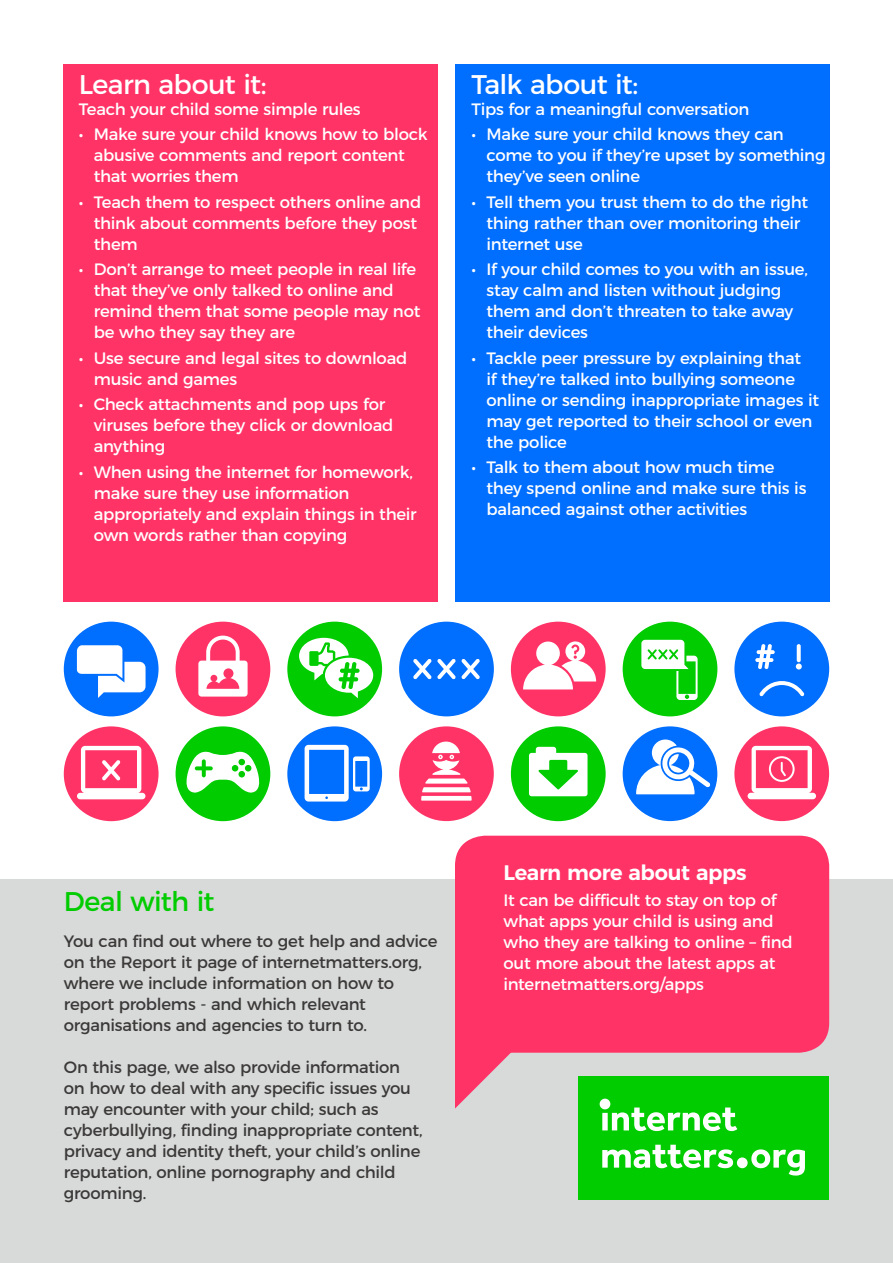
<style>
.page{position:relative;width:893px;height:1263px;background:#fff}
.page>*{position:absolute;margin:0;border:0;box-sizing:border-box;transform-origin:0 0}
.t1{font:27px "Montserrat";letter-spacing:-.025em;color:#fff}
.t2{font:27px "Montserrat";letter-spacing:-.025em;color:#0c0}
.t3{font:600 21px "Montserrat";letter-spacing:-.015em;color:#fff}
.t4{font:16.5px/21px "Montserrat";letter-spacing:-.015em;color:#fff}
.t5{font:16.5px/21px "Montserrat";letter-spacing:-.015em;color:#3b3a39}
</style>
<div class="page">
<div style="left:64px;top:64px;width:374px;height:538px;background:#f36"></div>
<div style="left:0;top:879px;width:893px;height:384px;background:#d8d9d9"></div>
<div style="left:455px;top:64px;width:374px;height:538px;background:#006eff"></div>
<div style="left:578px;top:1076px;width:251px;height:123px;background:#0c0"></div>
<svg style="left:600px;top:1098px;width:205px;height:77px"></svg>
<svg style="left:64px;top:622px;width:95px;height:94px"></svg>
<svg style="left:176px;top:622px;width:94px;height:94px"></svg>
<svg style="left:287px;top:622px;width:95px;height:94px"></svg>
<svg style="left:399px;top:622px;width:95px;height:94px"></svg>
<svg style="left:511px;top:622px;width:95px;height:94px"></svg>
<svg style="left:623px;top:622px;width:94px;height:94px"></svg>
<svg style="left:734px;top:622px;width:95px;height:94px"></svg>
<svg style="left:64px;top:726px;width:95px;height:95px"></svg>
<svg style="left:176px;top:726px;width:94px;height:95px"></svg>
<svg style="left:287px;top:726px;width:95px;height:95px"></svg>
<svg style="left:399px;top:726px;width:95px;height:95px"></svg>
<svg style="left:511px;top:726px;width:95px;height:95px"></svg>
<svg style="left:623px;top:726px;width:94px;height:95px"></svg>
<svg style="left:734px;top:726px;width:95px;height:95px"></svg>
<div style="left:455px;top:836px;width:374px;height:217px;background:#f36"></div>
<svg style="left:455px;top:1047px;width:60px;height:61px"></svg>
<h1 class="t1" style="left:79px;top:63px;width:190px">Learn about it:</h1>
<p class="t4" style="left:79px;top:97px;width:283px">Teach your child some simple rules</p>
<p class="t4" style="left:94px;top:123px;width:335px;text-indent:-15px">• Make sure your child knows how to block abusive comments and report content that worries them</p>
<p class="t4" style="left:94px;top:190px;width:329px;text-indent:-15px">• Teach them to respect others online and think about comments before they post them</p>
<p class="t4" style="left:94px;top:258px;width:328px;text-indent:-15px">• Don’t arrange to meet people in real life that they’ve only talked to online and remind them that some people may not be who they say they are</p>
<p class="t4" style="left:94px;top:346px;width:315px;text-indent:-15px">• Use secure and legal sites to download music and games</p>
<p class="t4" style="left:94px;top:393px;width:301px;text-indent:-15px">• Check attachments and pop ups for viruses before they click or download anything</p>
<p class="t4" style="left:94px;top:460px;width:324px;text-indent:-15px">• When using the internet for homework, make sure they use information appropriately and explain things in their own words rather than copying</p>
<h1 class="t1" style="left:472px;top:63px;width:168px">Talk about it:</h1>
<p class="t4" style="left:472px;top:97px;width:279px">Tips for a meaningful conversation</p>
<p class="t4" style="left:487px;top:123px;width:340px;text-indent:-15px">• Make sure your child knows they can come to you if they’re upset by something they’ve seen online</p>
<p class="t4" style="left:487px;top:190px;width:323px;text-indent:-15px">• Tell them you trust them to do the right thing rather than over monitoring their internet use</p>
<p class="t4" style="left:487px;top:258px;width:323px;text-indent:-15px">• If your child comes to you with an issue, stay calm and listen without judging them and don’t threaten to take away their devices</p>
<p class="t4" style="left:487px;top:346px;width:334px;text-indent:-15px">• Tackle peer pressure by explaining that<br>if they’re talked into bullying someone online or sending inappropriate images it may get reported to their school or even the police</p>
<p class="t4" style="left:487px;top:456px;width:321px;text-indent:-15px">• Talk to them about how much time they spend online and make sure this is balanced against other activities</p>
<h1 class="t2" style="left:64px;top:880px;width:152px">Deal with it</h1>
<p class="t5" style="left:64px;top:929px;width:375px">You can find out where to get help and advice on the Report it page of internetmatters.org, where we include information on how to report problems - and which relevant organisations and agencies to turn to.</p>
<p class="t5" style="left:64px;top:1055px;width:361px">On this page, we also provide information on how to deal with any specific issues you may encounter with your child; such as cyberbullying, finding inappropriate content, privacy and identity theft, your child’s online reputation, online pornography and child grooming.</p>
<p class="t3" style="left:503px;top:856px;width:245px">Learn more about apps</p>
<p class="t4" style="left:503px;top:888px;width:291px">It can be difficult to stay on top of what apps your child is using and who they are talking to online – find out more about the latest apps at internetmatters.org/apps</p>
</div>
